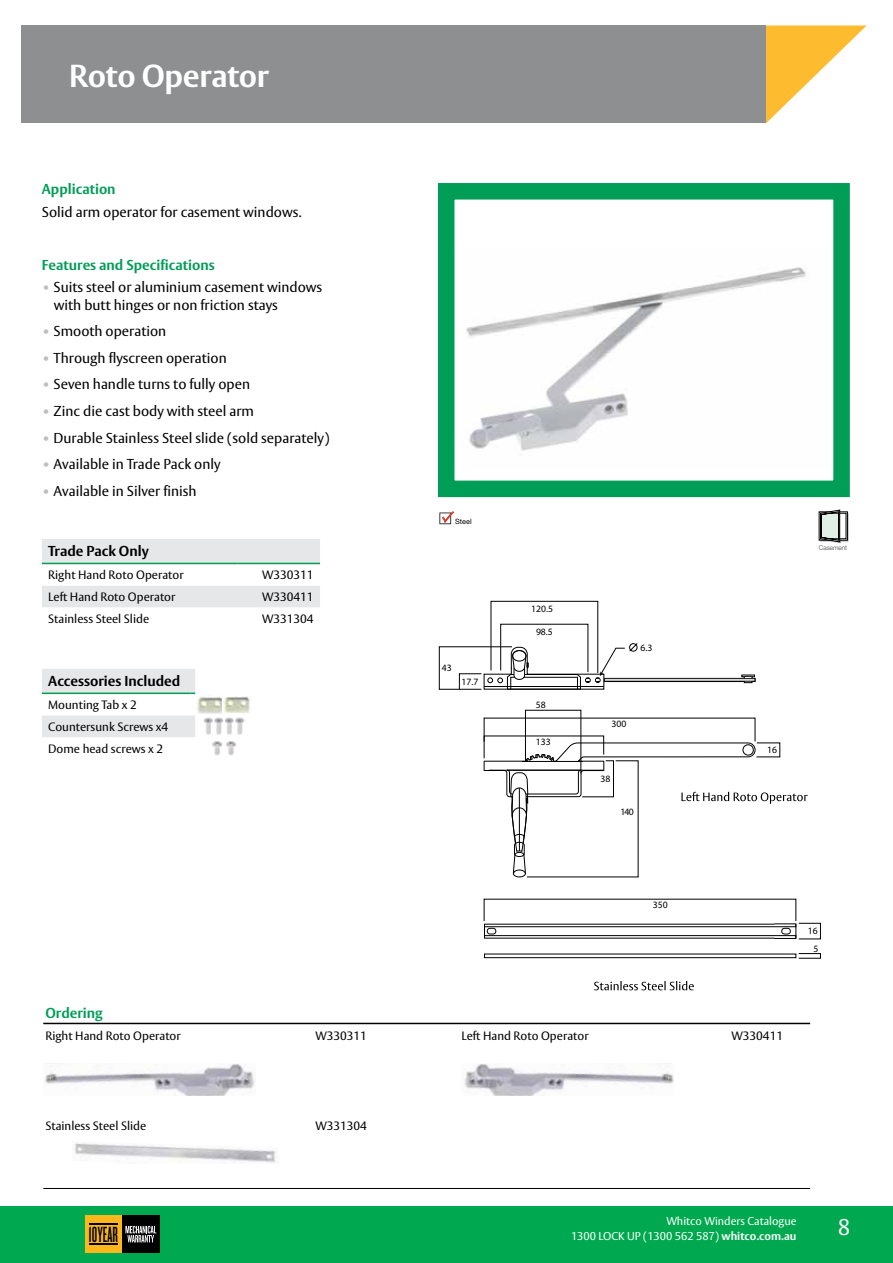
<style>
.page{position:relative;width:893px;height:1263px;background:#fff}
.page>*{position:absolute;margin:0;border:0;box-sizing:border-box;transform-origin:0 0}
.t1{font:700 31.5px "ASSA Vesta";letter-spacing:-.01em;color:#fff}
.t2{font:22.95px "Knockout HTF46 Flyweight";color:#000}
.t3{font:22.5px "ASSA Vesta";color:#fff}
.t4{font:14.25px/18px "ASSA Vesta";color:#000}
.t5{font:700 14.25px "ASSA Vesta";color:#009d57}
.t6{font:700 14.25px "ASSA Vesta";color:#000}
.t7{font:12px/22px "ASSA Vesta";color:#000}
.t8{font:11.25px "ASSA Vesta";color:#fff}
.t9{font:9.75px/17.5px "Myriad Pro";color:#000;text-align:center}
.t10{font:7.35px "Helvetica Neue LT";color:#000}
.t11{font:300 6.6px "Helvetica Neue LT";letter-spacing:-.01em;color:#414042}
.s1{font-weight:700;color:#bcbec0}
.s2{font-weight:700}
</style>
<div class="page">
<div style="left:21px;top:26px;width:745px;height:97px;background:#8d8f91"></div>
<svg style="left:766px;top:26px;width:100px;height:97px"></svg>
<div style="left:0;top:1206px;width:893px;height:57px;background:#00a94f"></div>
<div style="left:85px;top:1216px;width:37px;height:37px;background:#fdb71a"></div>
<div style="left:122px;top:1216px;width:37px;height:37px;background:#000"></div>
<svg style="left:125px;top:1226px;width:31px;height:16px"></svg>
<svg style="left:89px;top:1224px;width:29px;height:1px"></svg>
<svg style="left:89px;top:1243px;width:29px;height:1px"></svg>
<img style="left:45px;top:1063px;width:210px;height:33px">
<img style="left:464px;top:1063px;width:210px;height:33px">
<svg style="left:594px;top:981px;width:100px;height:9px"></svg>
<img style="left:74px;top:1143px;width:202px;height:20px">
<hr style="left:43px;top:1023px;width:767px;height:1px;background:#000">
<hr style="left:43px;top:1188px;width:767px;height:1px;background:#000">
<svg style="left:439px;top:511px;width:15px;height:13px"></svg>
<svg style="left:819px;top:510px;width:29px;height:33px"></svg>
<svg style="left:42px;top:539px;width:278px;height:68px"></svg>
<hr style="left:42px;top:563px;width:196px;height:1px;background:#009d57">
<hr style="left:238px;top:563px;width:82px;height:1px;background:#009d57">
<svg style="left:42px;top:669px;width:153px;height:68px"></svg>
<img style="left:466px;top:267px;width:340px;height:184px">
<div style="left:438px;top:183px;width:412px;height:314px;border:16px solid #009d57"></div>
<svg style="left:439px;top:601px;width:369px;height:276px"></svg>
<svg style="left:484px;top:953px;width:312px;height:5px"></svg>
<div style="left:799px;top:923px;width:21px;height:16px;border:1px solid #000"></div>
<div style="left:799px;top:953px;width:21px;height:5px;border:1px solid #000"></div>
<svg style="left:484px;top:923px;width:312px;height:16px"></svg>
<img style="left:202px;top:713px;width:43px;height:22px">
<img style="left:196px;top:696px;width:26px;height:17px">
<img style="left:223px;top:697px;width:28px;height:16px">
<img style="left:212px;top:741px;width:24px;height:15px">
<h1 class="t1" style="left:69px;top:56px;width:201px">Roto Operator</h1>
<p class="t5" style="left:42px;top:181px;width:75px">Application</p>
<p class="t4" style="left:42px;top:203px;width:261px">Solid arm operator for casement windows.</p>
<p class="t5" style="left:42px;top:256px;width:174px">Features and Specifications</p>
<p class="t4" style="left:54px;top:279px;width:270px;text-indent:-12px"><span class="s1">•</span> Suits steel or aluminium casement windows with butt hinges or non friction stays</p>
<p class="t4" style="left:42px;top:323px;width:126px"><span class="s1">•</span> Smooth operation</p>
<p class="t4" style="left:42px;top:350px;width:186px"><span class="s1">•</span> Through flyscreen operation</p>
<p class="t4" style="left:42px;top:376px;width:210px"><span class="s1">•</span> Seven handle turns to fully open</p>
<p class="t4" style="left:42px;top:403px;width:214px"><span class="s1">•</span> Zinc die cast body with steel arm</p>
<p class="t4" style="left:42px;top:429px;width:289px"><span class="s1">•</span> Durable Stainless Steel slide (sold separately)</p>
<p class="t4" style="left:42px;top:456px;width:180px"><span class="s1">•</span> Available in Trade Pack only</p>
<p class="t4" style="left:42px;top:482px;width:156px"><span class="s1">•</span> Available in Silver finish</p>
<p class="t6" style="left:48px;top:543px;width:102px">Trade Pack Only</p>
<p class="t7" style="left:48px;top:564px;width:137px">Right Hand Roto Operator</p>
<p class="t7" style="left:262px;top:564px;width:53px">W330311</p>
<p class="t7" style="left:48px;top:586px;width:129px">Left Hand Roto Operator</p>
<p class="t7" style="left:262px;top:586px;width:53px">W330411</p>
<p class="t7" style="left:48px;top:608px;width:102px">Stainless Steel Slide</p>
<p class="t7" style="left:262px;top:608px;width:53px">W331304</p>
<p class="t6" style="left:48px;top:672px;width:134px">Accessories Included</p>
<p class="t7" style="left:48px;top:694px;width:121px">Mounting Tab x 2<br>Countersunk Screws x4<br>Dome head screws x 2</p>
<p class="t10" style="left:455px;top:517px;width:18px">Steel</p>
<p class="t9" style="left:442px;top:659px;width:11px">43</p>
<p class="t9" style="left:461px;top:673px;width:18px">17.7</p>
<p class="t9" style="left:531px;top:600px;width:23px">120.5</p>
<p class="t9" style="left:536px;top:623px;width:18px">98.5</p>
<p class="t9" style="left:536px;top:696px;width:11px">58</p>
<p class="t9" style="left:536px;top:733px;width:16px">133</p>
<p class="t9" style="left:641px;top:638px;width:13px">6.3</p>
<p class="t9" style="left:611px;top:715px;width:16px">300</p>
<p class="t9" style="left:601px;top:770px;width:11px">38</p>
<p class="t9" style="left:620px;top:803px;width:15px">140</p>
<p class="t11" style="left:819px;top:544px;width:30px">Casement</p>
<p class="t9" style="left:767px;top:741px;width:11px">16</p>
<p class="t5" style="left:45px;top:1004px;width:59px">Ordering</p>
<p class="t7" style="left:45px;top:1025px;width:137px">Right Hand Roto Operator</p>
<p class="t7" style="left:315px;top:1025px;width:53px">W330311</p>
<p class="t7" style="left:45px;top:1116px;width:102px">Stainless Steel Slide</p>
<p class="t7" style="left:315px;top:1116px;width:53px">W331304</p>
<p class="t9" style="left:653px;top:896px;width:16px">350</p>
<p class="t9" style="left:808px;top:922px;width:12px">16<br>5</p>
<p class="t7" style="left:461px;top:1025px;width:129px">Left Hand Roto Operator</p>
<p class="t7" style="left:731px;top:1025px;width:53px">W330411</p>
<p class="t8" style="left:666px;top:1214px;width:132px">Whitco Winders Catalogue</p>
<h2 class="t2" style="left:88px;top:1223px;width:31px">10YEAR</h2>
<p class="t8" style="left:571px;top:1229px;width:227px">1300 LOCK UP (1300 562 587) <span class="s2">whitco.com.au</span></p>
<h3 class="t3" style="left:838px;top:1214px;width:14px">8</h3>
</div>
